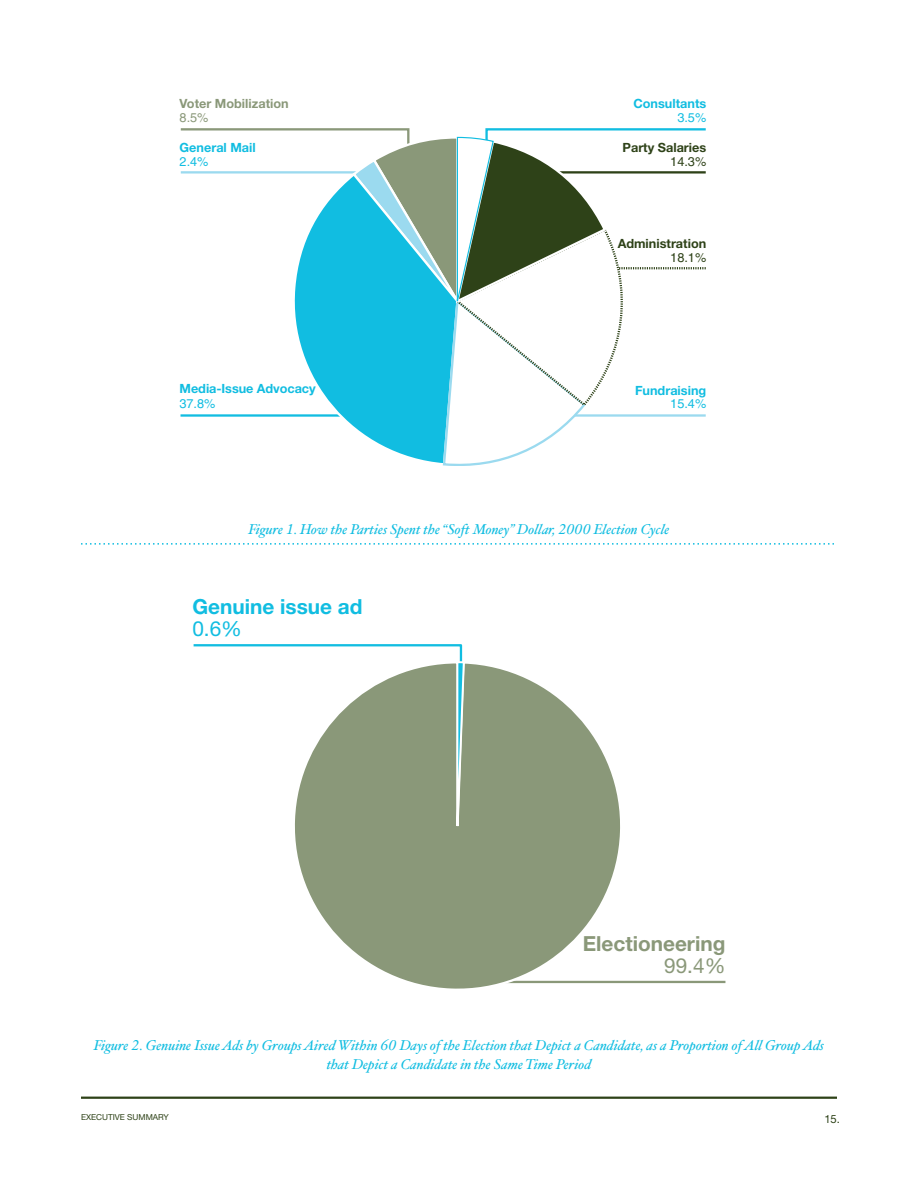
<style>
.page{position:relative;width:918px;height:1188px;background:#fff}
.page>*{position:absolute;margin:0;border:0;box-sizing:border-box;transform-origin:0 0}
.t1{font:700 20.85px "Helvetica Neue";color:#11bde1}
.t2{font:700 20.85px "Helvetica Neue";color:#8a9879}
.t3{font:20.85px "Helvetica Neue";color:#8a9879}
.t4{font:20.85px "Helvetica Neue";color:#11bde1}
.t5{font:italic 14.25px/18.8px "Hoefler Text";color:#11bde1;text-align:center}
.t6{font:700 12.75px "Helvetica Neue";color:#11bde1}
.t7{font:700 12.75px "Helvetica Neue";color:#2e4218}
.t8{font:12.75px "Helvetica";color:#11bde1}
.t9{font:700 12.75px "Helvetica Neue";color:#8a9879}
.t10{font:12.75px "Helvetica";color:#2e4218}
.t11{font:12.75px "Helvetica";color:#8a9879}
.t12{font:11.25px "Helvetica Neue";color:#2e4218}
.t13{font:8.25px "Helvetica Neue";color:#2e4218}
</style>
<div class="page">
<hr style="left:81px;top:1097px;width:756px;height:2px;background:#2e4218">
<svg style="left:81px;top:543px;width:753px;height:2px"></svg>
<svg style="left:180px;top:128px;width:526px;height:337px"></svg>
<hr style="left:466px;top:981px;width:259px;height:2px;background:#8a9879">
<svg style="left:295px;top:663px;width:330px;height:326px"></svg>
<svg style="left:193px;top:644px;width:272px;height:184px"></svg>
<p class="t9" style="left:180px;top:96px;width:111px">Voter Mobilization</p>
<p class="t11" style="left:180px;top:110px;width:30px">8.5%</p>
<p class="t6" style="left:180px;top:139px;width:78px">General Mail</p>
<p class="t8" style="left:180px;top:154px;width:30px">2.4%</p>
<p class="t6" style="left:180px;top:381px;width:138px">Media-Issue Advocacy</p>
<p class="t8" style="left:180px;top:396px;width:37px">37.8%</p>
<p class="t6" style="left:633px;top:96px;width:74px">Consultants</p>
<p class="t8" style="left:677px;top:110px;width:30px">3.5%</p>
<p class="t7" style="left:623px;top:139px;width:85px">Party Salaries</p>
<p class="t10" style="left:670px;top:154px;width:38px">14.3%</p>
<p class="t7" style="left:618px;top:236px;width:90px">Administration</p>
<p class="t10" style="left:670px;top:250px;width:38px">18.1%</p>
<p class="t6" style="left:635px;top:382px;width:73px">Fundraising</p>
<p class="t8" style="left:670px;top:396px;width:38px">15.4%</p>
<p class="t5" style="left:248px;top:520px;width:423px">Figure 1. How the Parties Spent the “Soft Money” Dollar, 2000 Election Cycle</p>
<h1 class="t1" style="left:192px;top:593px;width:172px">Genuine issue ad</h1>
<h1 class="t4" style="left:192px;top:616px;width:51px">0.6%</h1>
<h1 class="t2" style="left:583px;top:930px;width:144px">Electioneering</h1>
<h1 class="t3" style="left:664px;top:953px;width:63px">99.4%</h1>
<p class="t5" style="left:94px;top:1036px;width:732px">Figure 2. Genuine Issue Ads by Groups Aired Within 60 Days of the Election that Depict a Candidate, as a Proportion of All Group Ads that Depict a Candidate in the Same Time Period</p>
<p class="t13" style="left:81px;top:1112px;width:89px">EXECUTIVE SUMMARY</p>
<p class="t12" style="left:824px;top:1112px;width:17px">15.</p>
</div>
